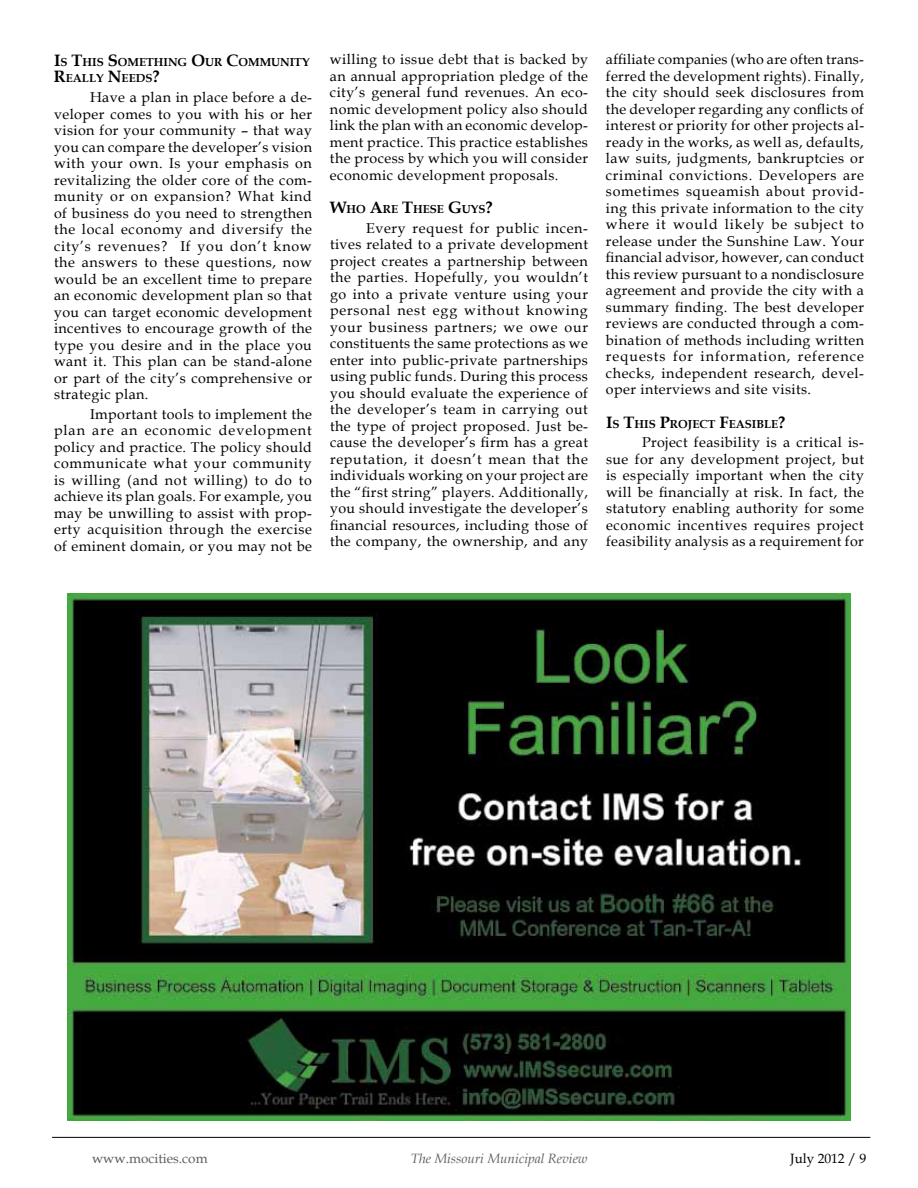
<style>
.page{position:relative;width:918px;height:1188px;background:#fff}
.page>*{position:absolute;margin:0;border:0;box-sizing:border-box;transform-origin:0 0}
.t1{font:14.25px/16.5px "Book Antiqua";letter-spacing:.03em;color:#000;text-align:justify}
.t2{font:italic 13.5px "Book Antiqua";color:#5e5e5f}
.t3{font:13.5px "Book Antiqua";color:#5e5e5f}
.t4{font:13.5px "Book Antiqua";color:#000}
.t5{font:700 11.55px/16.5px "Book Antiqua";color:#000}
.s1{font-size:16.5px}
</style>
<div class="page">
<hr style="left:52px;top:1137px;width:818px;height:1px;background:#000">
<img style="left:68px;top:594px;width:782px;height:526px">
<p class="t5" style="left:54px;top:54px;width:257px"><span class="s1">I</span>S <span class="s1">T</span>HIS <span class="s1">S</span>OMETHING <span class="s1">O</span>UR <span class="s1">C</span>OMMUNITY<br><span class="s1">R</span>EALLY <span class="s1">N</span>EEDS<span class="s1">?</span></p>
<p class="t1" style="left:54px;top:89px;width:260px;text-indent:36px">Have a plan in place before a de&shy;veloper comes to you with his or her vision for your community – that way you can compare the developer’s vision with your own. Is your emphasis on revitalizing the older core of the com&shy;munity or on expansion? What kind of business do you need to strengthen the local economy and diversify the city’s revenues? If you don’t know the answers to these questions, now would be an excellent time to prepare an economic development plan so that you can target economic development incentives to encourage growth of the type you desire and in the place you want it. This plan can be stand-alone or part of the city’s comprehensive or strategic plan.</p>
<p class="t1" style="left:54px;top:406px;width:260px;text-indent:36px">Important tools to implement the plan are an economic development policy and practice. The policy should communicate what your community is willing (and not willing) to do to achieve its plan goals. For example, you may be unwilling to assist with prop&shy;erty acquisition through the exercise of eminent domain, or you may not be</p>
<p class="t1" style="left:330px;top:51px;width:260px">willing to issue debt that is backed by an annual appropriation pledge of the city’s general fund revenues. An eco&shy;nomic development policy also should link the plan with an economic develop&shy;ment practice. This practice establishes the process by which you will consider economic development proposals.</p>
<p class="t5" style="left:330px;top:201px;width:164px"><span class="s1">W</span>HO <span class="s1">A</span>RE <span class="s1">T</span>HESE <span class="s1">G</span>UYS<span class="s1">?</span></p>
<p class="t1" style="left:330px;top:219px;width:260px;text-indent:36px">Every request for public incen&shy;tives related to a private development project creates a partnership between the parties. Hopefully, you wouldn’t go into a private venture using your personal nest egg without knowing your business partners; we owe our constituents the same protections as we enter into public-private partnerships using public funds. During this process you should evaluate the experience of the developer’s team in carrying out the type of project proposed. Just be&shy;cause the developer’s firm has a great reputation, it doesn’t mean that the individuals working on your project are the “first string” players. Additionally, you should investigate the developer’s financial resources, including those of the company, the ownership, and any</p>
<p class="t1" style="left:606px;top:51px;width:260px">affiliate companies (who are often trans&shy;ferred the development rights). Finally, the city should seek disclosures from the developer regarding any conflicts of interest or priority for other projects al&shy;ready in the works, as well as, defaults, law suits, judgments, bankruptcies or criminal convictions. Developers are sometimes squeamish about provid&shy;ing this private information to the city where it would likely be subject to release under the Sunshine Law. Your financial advisor, however, can conduct this review pursuant to a nondisclosure agreement and provide the city with a summary finding. The best developer reviews are conducted through a com&shy;bination of methods including written requests for information, reference checks, independent research, devel&shy;oper interviews and site visits.</p>
<p class="t5" style="left:606px;top:415px;width:181px"><span class="s1">I</span>S <span class="s1">T</span>HIS <span class="s1">P</span>ROJECT <span class="s1">F</span>EASIBLE<span class="s1">?</span></p>
<p class="t1" style="left:606px;top:434px;width:260px;text-indent:36px">Project feasibility is a critical is&shy;sue for any development project, but is especially important when the city will be financially at risk. In fact, the statutory enabling authority for some economic incentives requires project feasibility analysis as a requirement for</p>
<p class="t3" style="left:92px;top:1149px;width:117px">www.mocities.com</p>
<p class="t2" style="left:411px;top:1149px;width:178px">The Missouri Municipal Review</p>
<p class="t4" style="left:790px;top:1149px;width:78px">July 2012 / 9</p>
</div>
